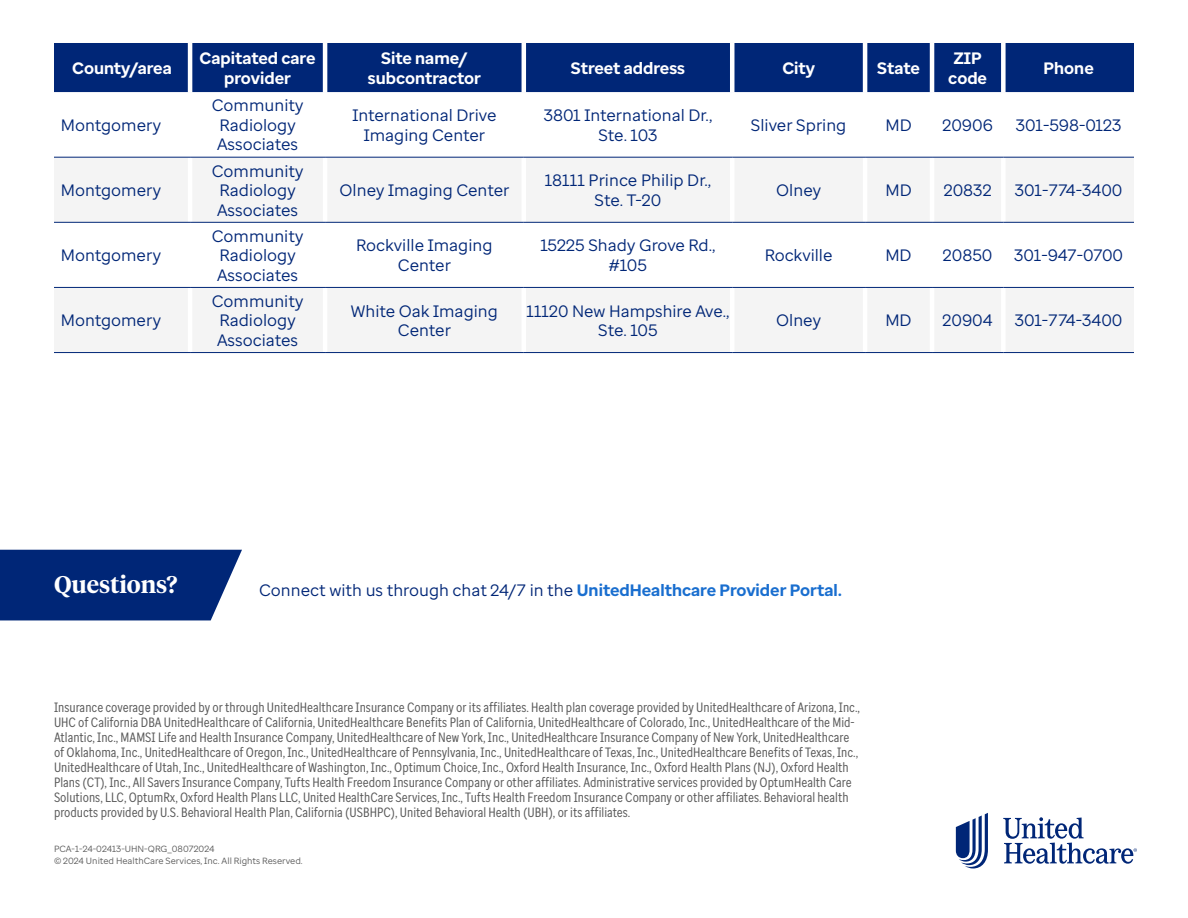
<style>
.page{position:relative;width:1188px;height:918px;background:#fff}
.page>*{position:absolute;margin:0;border:0;box-sizing:border-box;transform-origin:0 0}
.t1{font:600 24px "UHC Serif Headline";color:#fff}
.t2{font:16.5px/19.5px "Enterprise Sans";color:#002677;text-align:center}
.t3{font:700 16.5px/19.5px "Enterprise Sans";color:#fff;text-align:center}
.t4{font:16.5px "Enterprise Sans";letter-spacing:-.02em;color:#002677}
.t5{font:13.5px/15px "Enterprise Sans Cond";color:#5a5a5a}
.t6{font:9px/12px "Enterprise Sans";color:#5a5a5a}
.s1{font-weight:700;color:#196ecf}
</style>
<div class="page">
<div style="left:54px;top:43px;width:1080px;height:49px;background:#002677"></div>
<svg style="left:54px;top:92px;width:1080px;height:65px"></svg>
<svg style="left:54px;top:158px;width:1080px;height:194px;fill:#f4f4f4"></svg>
<hr style="left:188px;top:43px;width:4px;height:49px;background:#fff">
<hr style="left:323px;top:43px;width:4px;height:49px;background:#fff">
<hr style="left:522px;top:43px;width:4px;height:49px;background:#fff">
<hr style="left:730px;top:43px;width:4px;height:49px;background:#fff">
<hr style="left:863px;top:43px;width:4px;height:49px;background:#fff">
<hr style="left:930px;top:43px;width:4px;height:49px;background:#fff">
<div style="left:1001px;top:43px;width:5px;height:49px;background:#fff"></div>
<hr style="left:188px;top:92px;width:4px;height:65px;background:#fff">
<hr style="left:323px;top:92px;width:4px;height:65px;background:#fff">
<hr style="left:522px;top:92px;width:4px;height:65px;background:#fff">
<hr style="left:730px;top:92px;width:4px;height:65px;background:#fff">
<hr style="left:863px;top:92px;width:4px;height:65px;background:#fff">
<hr style="left:930px;top:92px;width:4px;height:65px;background:#fff">
<div style="left:1001px;top:92px;width:5px;height:65px;background:#fff"></div>
<hr style="left:188px;top:157px;width:4px;height:65px;background:#fff">
<hr style="left:323px;top:157px;width:4px;height:65px;background:#fff">
<hr style="left:522px;top:157px;width:4px;height:65px;background:#fff">
<hr style="left:730px;top:157px;width:4px;height:65px;background:#fff">
<hr style="left:863px;top:157px;width:4px;height:65px;background:#fff">
<hr style="left:930px;top:157px;width:4px;height:65px;background:#fff">
<div style="left:1001px;top:157px;width:5px;height:65px;background:#fff"></div>
<hr style="left:188px;top:222px;width:4px;height:65px;background:#fff">
<hr style="left:323px;top:222px;width:4px;height:65px;background:#fff">
<hr style="left:522px;top:222px;width:4px;height:65px;background:#fff">
<hr style="left:730px;top:222px;width:4px;height:65px;background:#fff">
<hr style="left:863px;top:222px;width:4px;height:65px;background:#fff">
<hr style="left:930px;top:222px;width:4px;height:65px;background:#fff">
<div style="left:1001px;top:222px;width:5px;height:65px;background:#fff"></div>
<hr style="left:188px;top:288px;width:4px;height:64px;background:#fff">
<hr style="left:323px;top:288px;width:4px;height:64px;background:#fff">
<hr style="left:522px;top:288px;width:4px;height:64px;background:#fff">
<hr style="left:730px;top:288px;width:4px;height:64px;background:#fff">
<hr style="left:863px;top:288px;width:4px;height:64px;background:#fff">
<hr style="left:930px;top:288px;width:4px;height:64px;background:#fff">
<div style="left:1001px;top:288px;width:5px;height:64px;background:#fff"></div>
<hr style="left:54px;top:157px;width:136px;height:1px;background:#002677">
<hr style="left:190px;top:157px;width:135px;height:1px;background:#002677">
<hr style="left:325px;top:157px;width:199px;height:1px;background:#002677">
<hr style="left:524px;top:157px;width:208px;height:1px;background:#002677">
<hr style="left:732px;top:157px;width:133px;height:1px;background:#002677">
<hr style="left:865px;top:157px;width:67px;height:1px;background:#002677">
<hr style="left:932px;top:157px;width:71px;height:1px;background:#002677">
<hr style="left:1003px;top:157px;width:131px;height:1px;background:#002677">
<hr style="left:54px;top:222px;width:136px;height:1px;background:#002677">
<hr style="left:190px;top:222px;width:135px;height:1px;background:#002677">
<hr style="left:325px;top:222px;width:199px;height:1px;background:#002677">
<hr style="left:524px;top:222px;width:208px;height:1px;background:#002677">
<hr style="left:732px;top:222px;width:133px;height:1px;background:#002677">
<hr style="left:865px;top:222px;width:67px;height:1px;background:#002677">
<hr style="left:932px;top:222px;width:71px;height:1px;background:#002677">
<hr style="left:1003px;top:222px;width:131px;height:1px;background:#002677">
<hr style="left:54px;top:287px;width:136px;height:1px;background:#002677">
<hr style="left:190px;top:287px;width:135px;height:1px;background:#002677">
<hr style="left:325px;top:287px;width:199px;height:1px;background:#002677">
<hr style="left:524px;top:287px;width:208px;height:1px;background:#002677">
<hr style="left:732px;top:287px;width:133px;height:1px;background:#002677">
<hr style="left:865px;top:287px;width:67px;height:1px;background:#002677">
<hr style="left:932px;top:287px;width:71px;height:1px;background:#002677">
<hr style="left:1003px;top:287px;width:131px;height:1px;background:#002677">
<hr style="left:54px;top:352px;width:136px;height:1px;background:#002677">
<hr style="left:190px;top:352px;width:135px;height:1px;background:#002677">
<hr style="left:325px;top:352px;width:199px;height:1px;background:#002677">
<hr style="left:524px;top:352px;width:208px;height:1px;background:#002677">
<hr style="left:732px;top:352px;width:133px;height:1px;background:#002677">
<hr style="left:865px;top:352px;width:67px;height:1px;background:#002677">
<hr style="left:932px;top:352px;width:71px;height:1px;background:#002677">
<hr style="left:1003px;top:352px;width:131px;height:1px;background:#002677">
<div style="left:0;top:550px;width:242px;height:70px;background:#002677"></div>
<svg style="left:956px;top:813px;width:32px;height:55px"></svg>
<svg style="left:1003px;top:817px;width:134px;height:47px"></svg>
<p class="t3" style="left:72px;top:58px;width:101px">County/area</p>
<p class="t3" style="left:200px;top:49px;width:117px">Capitated care provider</p>
<p class="t3" style="left:368px;top:49px;width:114px">Site name/ subcontractor</p>
<p class="t3" style="left:571px;top:58px;width:116px">Street address</p>
<p class="t3" style="left:782px;top:58px;width:34px">City</p>
<p class="t3" style="left:877px;top:58px;width:44px">State</p>
<p class="t3" style="left:948px;top:49px;width:40px">ZIP code</p>
<p class="t3" style="left:1044px;top:58px;width:52px">Phone</p>
<p class="t2" style="left:61px;top:115px;width:102px">Montgomery</p>
<p class="t2" style="left:212px;top:96px;width:93px">Community<br>Radiology<br>Associates</p>
<p class="t2" style="left:352px;top:105px;width:146px">International Drive<br>Imaging Center</p>
<p class="t2" style="left:544px;top:105px;width:170px">3801 International Dr.,<br>Ste. 103</p>
<p class="t2" style="left:751px;top:115px;width:97px">Sliver Spring</p>
<p class="t2" style="left:885px;top:115px;width:28px">MD</p>
<p class="t2" style="left:942px;top:115px;width:52px">20906</p>
<p class="t2" style="left:1016px;top:115px;width:107px">301-598-0123</p>
<p class="t2" style="left:61px;top:180px;width:102px">Montgomery</p>
<p class="t2" style="left:61px;top:245px;width:102px">Montgomery</p>
<p class="t2" style="left:61px;top:311px;width:102px">Montgomery</p>
<p class="t2" style="left:212px;top:161px;width:93px">Community<br>Radiology<br>Associates</p>
<p class="t2" style="left:340px;top:180px;width:171px">Olney Imaging Center</p>
<p class="t2" style="left:545px;top:171px;width:168px">18111 Prince Philip Dr.,<br>Ste. T-20</p>
<p class="t2" style="left:776px;top:180px;width:46px">Olney</p>
<p class="t2" style="left:885px;top:180px;width:28px">MD</p>
<p class="t2" style="left:944px;top:180px;width:49px">20832</p>
<p class="t2" style="left:1015px;top:180px;width:109px">301-774-3400</p>
<p class="t2" style="left:212px;top:226px;width:93px">Community<br>Radiology<br>Associates</p>
<p class="t2" style="left:356px;top:236px;width:138px">Rockville Imaging<br>Center</p>
<p class="t2" style="left:541px;top:236px;width:176px">15225 Shady Grove Rd., #105</p>
<p class="t2" style="left:765px;top:245px;width:69px">Rockville</p>
<p class="t2" style="left:885px;top:245px;width:28px">MD</p>
<p class="t2" style="left:943px;top:245px;width:51px">20850</p>
<p class="t4" style="left:1014px;top:245px;width:111px">301-947-0700</p>
<p class="t2" style="left:212px;top:291px;width:93px">Community<br>Radiology<br>Associates</p>
<p class="t2" style="left:351px;top:301px;width:149px">White Oak Imaging<br>Center</p>
<p class="t2" style="left:527px;top:301px;width:204px">11120 New Hampshire Ave.,<br>Ste. 105</p>
<p class="t2" style="left:776px;top:311px;width:46px">Olney</p>
<p class="t2" style="left:885px;top:311px;width:28px">MD</p>
<p class="t2" style="left:942px;top:311px;width:52px">20904</p>
<p class="t2" style="left:1015px;top:311px;width:109px">301-774-3400</p>
<h1 class="t1" style="left:54px;top:568px;width:125px">Questions?</h1>
<p class="t2" style="left:259px;top:580px;width:584px">Connect with us through chat 24/7 in the <span class="s1">UnitedHealthcare Provider Portal.</span></p>
<p class="t5" style="left:54px;top:700px;width:808px">Insurance coverage provided by or through UnitedHealthcare Insurance Company or its affiliates. Health plan coverage provided by UnitedHealthcare of Arizona, Inc., UHC of California DBA UnitedHealthcare of California, UnitedHealthcare Benefits Plan of California, UnitedHealthcare of Colorado, Inc., UnitedHealthcare of the Mid-Atlantic, Inc., MAMSI Life and Health Insurance Company, UnitedHealthcare of New York, Inc., UnitedHealthcare Insurance Company of New York, UnitedHealthcare of Oklahoma, Inc., UnitedHealthcare of Oregon, Inc., UnitedHealthcare of Pennsylvania, Inc., UnitedHealthcare of Texas, Inc., UnitedHealthcare Benefits of Texas, Inc., UnitedHealthcare of Utah, Inc., UnitedHealthcare of Washington, Inc., Optimum Choice, Inc., Oxford Health Insurance, Inc., Oxford Health Plans (NJ), Oxford Health Plans (CT), Inc., All Savers Insurance Company, Tufts Health Freedom Insurance Company or other affiliates. Administrative services provided by OptumHealth Care Solutions, LLC, OptumRx, Oxford Health Plans LLC, United HealthCare Services, Inc., Tufts Health Freedom Insurance Company or other affiliates. Behavioral health products provided by U.S. Behavioral Health Plan, California (USBHPC), United Behavioral Health (UBH), or its affiliates.</p>
<p class="t6" style="left:54px;top:843px;width:250px">PCA-1-24-02413-UHN-QRG_08072024<br>© 2024 United HealthCare Services, Inc. All Rights Reserved.</p>
</div>
